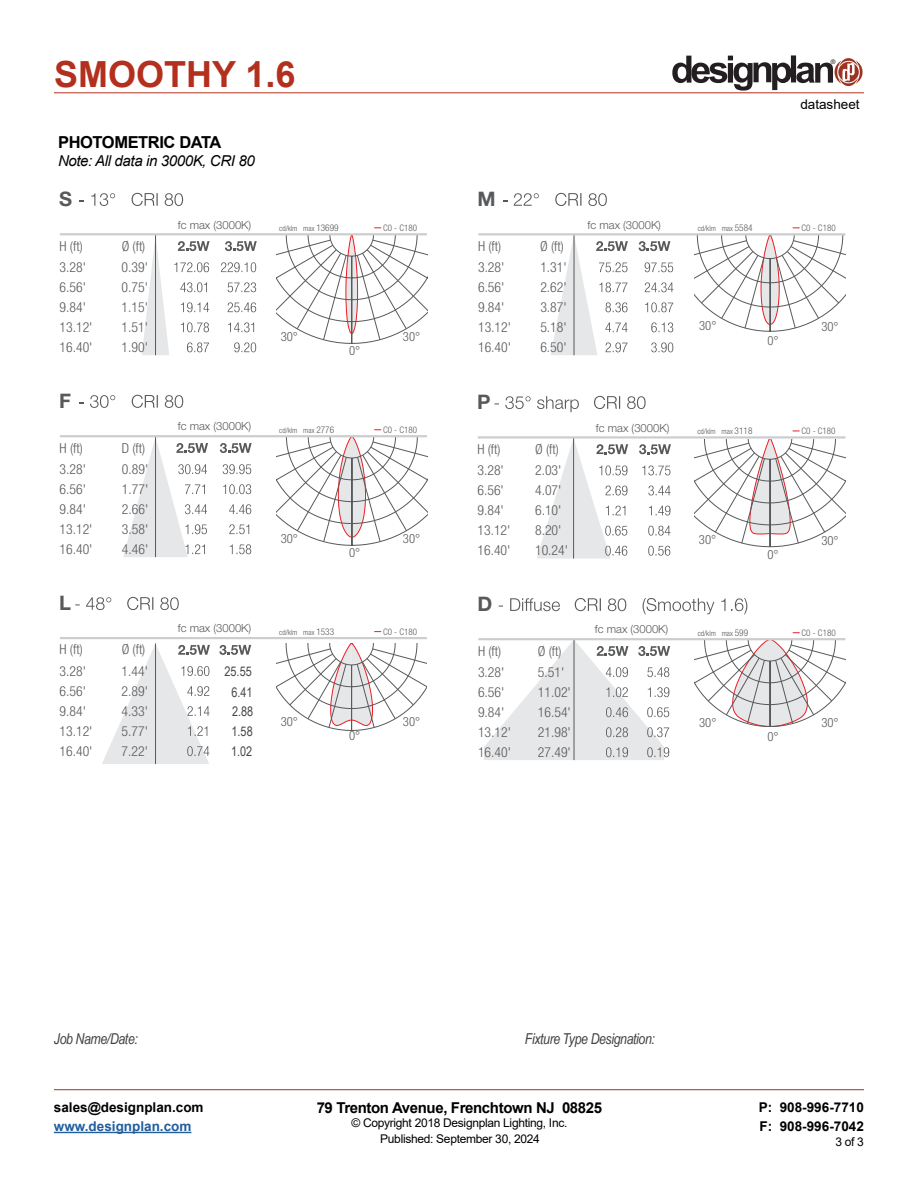
<style>
.page{position:relative;width:918px;height:1188px;background:#fff}
.page>*{position:absolute;margin:0;border:0;box-sizing:border-box;transform-origin:0 0}
.t1{font:700 36px "Arial";color:#b32f1e}
.t2{font:700 20.1px "Helvetica Neue LT Std";color:#58595b}
.t3{font:700 19.95px "Helvetica Neue LT Std";color:#58595b}
.t4{font:700 16.5px "Arial";letter-spacing:-.025em;color:#000}
.t5{font:italic 15px "Arial Narrow";letter-spacing:-.025em;color:#414042}
.t6{font:700 15px "Arial";letter-spacing:-.025em;color:#000}
.t7{font:italic 15px "Arial";letter-spacing:-.025em;color:#000}
.t8{font:300 condensed 13.8px/20px "Helvetica Neue LT Std";color:#58595b}
.t9{font:700 13.5px/19.5px "Arial";color:#000}
.t10{font:700 13.5px "Arial";color:#215e9e}
.t11{font:13.5px "Arial";color:#000}
.t12{font:13.35px/20.1px "Arial Narrow";color:#444749;text-align:center}
.t13{font:300 condensed 12.75px "Helvetica Neue LT Std";color:#58595b}
.t14{font:12px "Arial";letter-spacing:-.025em;color:#000}
.t15{font:300 11.25px "Helvetica Neue LT Std";color:#58595b}
.t16{font:300 condensed 9px "Helvetica Neue LT Std";color:#58595b}
.t17{font:300 condensed 7.65px "Helvetica Neue LT Std";color:#58595b}
.t18{font:6.3px "Helvetica";color:#231f20}
.s1{font-size:9.3px}
</style>
<div class="page">
<hr style="left:54px;top:93px;width:810px;height:1px;background:#b32f1e">
<hr style="left:54px;top:1089px;width:810px;height:1px;background:#b32f1e">
<hr style="left:54px;top:1132px;width:137px;height:1px;background:#215e9e">
<svg style="left:672px;top:55px;width:191px;height:36px"></svg>
<svg style="left:695px;top:439px;width:150px;height:108px"></svg>
<hr style="left:478px;top:436px;width:367px;height:3px;background:#cbcdce">
<svg style="left:537px;top:438px;width:91px;height:121px"></svg>
<svg style="left:639px;top:444px;width:32px;height:10px"></svg>
<svg style="left:642px;top:466px;width:28px;height:9px"></svg>
<svg style="left:648px;top:486px;width:23px;height:9px"></svg>
<svg style="left:649px;top:506px;width:22px;height:10px"></svg>
<svg style="left:648px;top:526px;width:22px;height:10px"></svg>
<svg style="left:648px;top:546px;width:22px;height:10px"></svg>
<svg style="left:495px;top:396px;width:36px;height:13px"></svg>
<svg style="left:537px;top:396px;width:109px;height:16px"></svg>
<svg style="left:277px;top:437px;width:150px;height:109px"></svg>
<hr style="left:60px;top:435px;width:367px;height:2px;background:#cbcdce">
<svg style="left:123px;top:437px;width:85px;height:120px"></svg>
<svg style="left:220px;top:443px;width:32px;height:10px"></svg>
<svg style="left:223px;top:464px;width:28px;height:10px"></svg>
<svg style="left:223px;top:484px;width:28px;height:10px"></svg>
<svg style="left:229px;top:504px;width:22px;height:10px"></svg>
<svg style="left:229px;top:524px;width:20px;height:10px"></svg>
<svg style="left:230px;top:544px;width:21px;height:10px"></svg>
<svg style="left:90px;top:395px;width:93px;height:13px"></svg>
<svg style="left:276px;top:643px;width:151px;height:88px"></svg>
<hr style="left:60px;top:637px;width:367px;height:2px;background:#cbcdce">
<svg style="left:102px;top:643px;width:108px;height:121px"></svg>
<svg style="left:219px;top:645px;width:32px;height:10px"></svg>
<svg style="left:75px;top:597px;width:104px;height:13px"></svg>
<svg style="left:695px;top:640px;width:150px;height:87px"></svg>
<hr style="left:478px;top:638px;width:367px;height:2px;background:#cbcdce">
<svg style="left:499px;top:598px;width:248px;height:16px"></svg>
<svg style="left:484px;top:640px;width:186px;height:120px"></svg>
<svg style="left:276px;top:235px;width:151px;height:109px"></svg>
<hr style="left:60px;top:233px;width:367px;height:2px;background:#cbcdce">
<svg style="left:142px;top:235px;width:68px;height:120px"></svg>
<svg style="left:225px;top:241px;width:32px;height:10px"></svg>
<svg style="left:221px;top:262px;width:35px;height:10px"></svg>
<svg style="left:228px;top:282px;width:28px;height:10px"></svg>
<svg style="left:228px;top:302px;width:28px;height:10px"></svg>
<svg style="left:228px;top:322px;width:26px;height:10px"></svg>
<svg style="left:234px;top:342px;width:22px;height:10px"></svg>
<svg style="left:91px;top:193px;width:92px;height:13px"></svg>
<svg style="left:695px;top:235px;width:150px;height:97px"></svg>
<hr style="left:478px;top:233px;width:367px;height:2px;background:#cbcdce">
<svg style="left:551px;top:235px;width:77px;height:120px"></svg>
<svg style="left:639px;top:241px;width:31px;height:10px"></svg>
<svg style="left:645px;top:262px;width:28px;height:10px"></svg>
<svg style="left:645px;top:282px;width:28px;height:10px"></svg>
<svg style="left:645px;top:302px;width:28px;height:10px"></svg>
<svg style="left:651px;top:322px;width:22px;height:10px"></svg>
<svg style="left:651px;top:342px;width:22px;height:10px"></svg>
<svg style="left:514px;top:193px;width:93px;height:13px"></svg>
<h1 class="t1" style="left:54px;top:49px;width:243px">SMOOTHY 1.6</h1>
<p class="t18" style="left:831px;top:58px;width:6px">®</p>
<p class="t4" style="left:58px;top:130px;width:165px">PHOTOMETRIC DATA</p>
<p class="t7" style="left:58px;top:151px;width:198px">Note: All data in 3000K, CRI 80</p>
<h3 class="t3" style="left:59px;top:187px;width:14px">S</h3>
<p class="t8" style="left:60px;top:235px;width:28px;line-height:21.5px">H (ft)<br>3.28'</p>
<p class="t8" style="left:60px;top:277px;width:35px">6.56'<br>9.84'<br>13.12'<br>16.40'</p>
<h3 class="t3" style="left:59px;top:389px;width:13px">F</h3>
<p class="t8" style="left:60px;top:437px;width:28px;line-height:21.5px">H (ft)<br>3.28'</p>
<p class="t8" style="left:60px;top:479px;width:35px">6.56'<br>9.84'<br>13.12'<br>16.40'</p>
<h3 class="t3" style="left:59px;top:591px;width:13px">L</h3>
<p class="t8" style="left:60px;top:639px;width:28px;line-height:21.5px">H (ft)<br>3.28'</p>
<p class="t8" style="left:60px;top:681px;width:35px">6.56'<br>9.84'<br>13.12'<br>16.40'</p>
<p class="t8" style="left:122px;top:235px;width:28px;line-height:21.5px">Ø (ft)<br>0.39'</p>
<p class="t8" style="left:122px;top:277px;width:28px;text-align:justify">0.75' 1.15' 1.51' 1.90'</p>
<p class="t8" style="left:122px;top:437px;width:28px;line-height:21.5px">D (ft)<br>0.89'</p>
<p class="t8" style="left:122px;top:479px;width:28px;text-align:justify">1.77' 2.66' 3.58' 4.46'</p>
<p class="t8" style="left:122px;top:639px;width:28px;line-height:21.5px">Ø (ft)<br>1.44'</p>
<p class="t8" style="left:122px;top:681px;width:28px;text-align:justify">2.89' 4.33' 5.77' 7.22'</p>
<p class="t15" style="left:178px;top:218px;width:75px">fc max (3000K)</p>
<p class="t15" style="left:178px;top:420px;width:75px">fc max (3000K)</p>
<p class="t15" style="left:178px;top:621px;width:75px">fc max (3000K)</p>
<p class="t12" style="left:225px;top:661px;width:30px">25.55<br>6.41<br>2.88<br>1.58<br>1.02</p>
<p class="t17" style="left:279px;top:224px;width:61px">cd/klm max <span class="s1">13699</span></p>
<p class="t16" style="left:383px;top:222px;width:36px">C0 - C180</p>
<p class="t13" style="left:281px;top:329px;width:19px">30°</p>
<p class="t13" style="left:403px;top:329px;width:19px">30°</p>
<p class="t13" style="left:349px;top:344px;width:13px">0°</p>
<p class="t17" style="left:279px;top:426px;width:56px">cd/klm max <span class="s1">2776</span></p>
<p class="t16" style="left:383px;top:424px;width:36px">C0 - C180</p>
<p class="t13" style="left:281px;top:531px;width:19px">30°</p>
<p class="t13" style="left:403px;top:532px;width:19px">30°</p>
<p class="t13" style="left:349px;top:546px;width:13px">0°</p>
<p class="t17" style="left:279px;top:627px;width:56px">cd/klm max <span class="s1">1533</span></p>
<p class="t16" style="left:383px;top:626px;width:36px">C0 - C180</p>
<p class="t13" style="left:281px;top:714px;width:19px">30°</p>
<p class="t13" style="left:403px;top:714px;width:19px">30°</p>
<p class="t13" style="left:349px;top:728px;width:13px">0°</p>
<p class="t11" style="left:800px;top:95px;width:61px">datasheet</p>
<h3 class="t3" style="left:478px;top:187px;width:20px">M</h3>
<p class="t8" style="left:478px;top:235px;width:28px;line-height:21.5px">H (ft)<br>3.28'</p>
<p class="t8" style="left:478px;top:277px;width:35px">6.56'<br>9.84'<br>13.12'<br>16.40'</p>
<h2 class="t2" style="left:477px;top:390px;width:15px">P</h2>
<p class="t8" style="left:477px;top:438px;width:28px;line-height:21.5px">H (ft)<br>3.28'</p>
<p class="t8" style="left:477px;top:480px;width:35px">6.56'<br>9.84'<br>13.12'<br>16.40'</p>
<h3 class="t3" style="left:478px;top:592px;width:16px">D</h3>
<p class="t8" style="left:478px;top:640px;width:28px;line-height:21.5px">H (ft)<br>3.28'</p>
<p class="t8" style="left:478px;top:682px;width:35px">6.56'<br>9.84'<br>13.12'<br>16.40'</p>
<p class="t8" style="left:540px;top:235px;width:28px;line-height:21.5px">Ø (ft)<br>1.31'</p>
<p class="t8" style="left:540px;top:277px;width:28px;text-align:justify">2.62' 3.87' 5.18' 6.50'</p>
<p class="t15" style="left:588px;top:218px;width:75px">fc max (3000K)</p>
<p class="t17" style="left:698px;top:224px;width:56px">cd/klm max <span class="s1">5584</span></p>
<p class="t16" style="left:802px;top:222px;width:36px">C0 - C180</p>
<p class="t13" style="left:699px;top:318px;width:19px">30°</p>
<p class="t13" style="left:821px;top:319px;width:19px">30°</p>
<p class="t13" style="left:768px;top:333px;width:13px">0°</p>
<p class="t8" style="left:535px;top:438px;width:28px;line-height:21.5px">Ø (ft)<br>2.03'</p>
<p class="t8" style="left:535px;top:480px;width:35px">4.07'<br>6.10'<br>8.20'<br>10.24'</p>
<p class="t15" style="left:596px;top:421px;width:75px">fc max (3000K)</p>
<p class="t17" style="left:698px;top:427px;width:56px">cd/klm max <span class="s1">3118</span></p>
<p class="t16" style="left:802px;top:426px;width:36px">C0 - C180</p>
<p class="t13" style="left:699px;top:532px;width:19px">30°</p>
<p class="t13" style="left:821px;top:533px;width:19px">30°</p>
<p class="t13" style="left:767px;top:547px;width:13px">0°</p>
<p class="t8" style="left:538px;top:640px;width:28px;line-height:21.5px">Ø (ft)<br>5.51'</p>
<p class="t8" style="left:538px;top:682px;width:35px;text-align:justify">11.02' 16.54' 21.98' 27.49'</p>
<p class="t15" style="left:595px;top:623px;width:75px">fc max (3000K)</p>
<p class="t17" style="left:698px;top:629px;width:52px">cd/klm max <span class="s1">599</span></p>
<p class="t16" style="left:802px;top:627px;width:36px">C0 - C180</p>
<p class="t13" style="left:699px;top:715px;width:19px">30°</p>
<p class="t13" style="left:821px;top:715px;width:19px">30°</p>
<p class="t13" style="left:768px;top:730px;width:13px">0°</p>
<p class="t5" style="left:54px;top:1028px;width:85px">Job Name/Date:</p>
<p class="t5" style="left:525px;top:1029px;width:132px">Fixture Type Designation:</p>
<p class="t9" style="left:54px;top:1097px;width:151px">sales@designplan.com</p>
<p class="t10" style="left:54px;top:1117px;width:139px">www.designplan.com</p>
<p class="t6" style="left:317px;top:1097px;width:287px">79 Trenton Avenue, Frenchtown NJ 08825</p>
<p class="t14" style="left:351px;top:1115px;width:217px">© Copyright 2018 Designplan Lighting, Inc.</p>
<p class="t9" style="left:759px;top:1097px;width:107px">P: 908-996-7710<br>F: 908-996-7042</p>
<p class="t14" style="left:380px;top:1130px;width:161px">Published: September 30, 2024</p>
<p class="t14" style="left:835px;top:1133px;width:30px">3 of 3</p>
</div>
